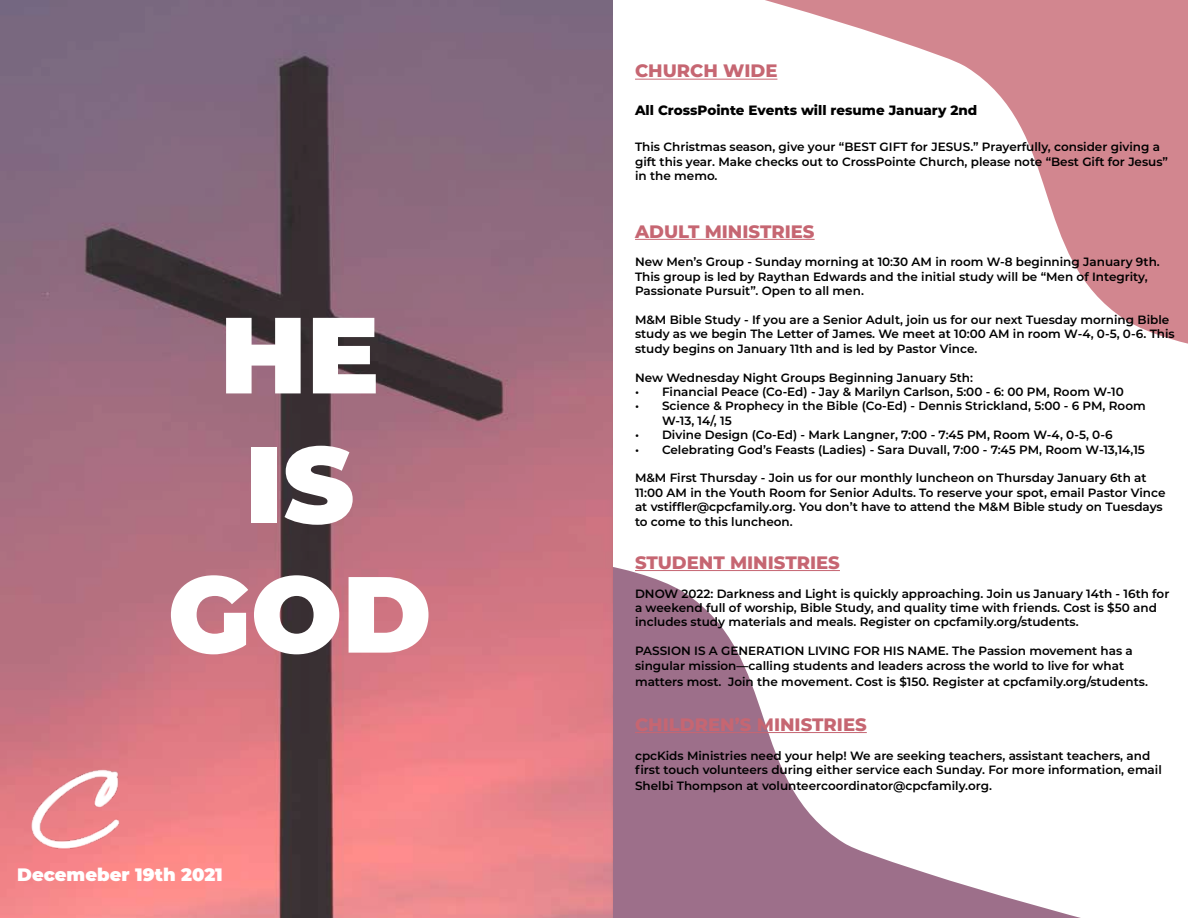
<style>
.page{position:relative;width:1188px;height:918px;background:#fff}
.page>*{position:absolute;margin:0;border:0;box-sizing:border-box;transform-origin:0 0}
.t1{font:900 108px/129.6px "Montserrat";color:#fff;text-align:center}
.t2{font:800 18px "Montserrat";color:#c66672}
.t3{font:900 18px "Montserrat";color:#fff}
.t4{font:800 13.5px "Montserrat";color:#000}
.t5{font:600 12px/14.4px "Montserrat";color:#000}
</style>
<div class="page">
<svg style="left:613px;top:567px;width:468px;height:351px"></svg>
<svg style="left:730px;top:0;width:458px;height:344px"></svg>
<img style="left:0;top:0;width:613px;height:918px">
<img style="left:3px;top:742px;width:132px;height:115px">
<hr style="left:635px;top:79px;width:142px;height:1px;background:#c66672">
<hr style="left:635px;top:239px;width:180px;height:1px;background:#c66672">
<hr style="left:635px;top:570px;width:205px;height:1px;background:#c66672">
<hr style="left:635px;top:732px;width:232px;height:1px;background:#c66672">
<h1 class="t1" style="left:168px;top:283px;width:265px">HE<br>IS<br>GOD</h1>
<h2 class="t3" style="left:17px;top:862px;width:207px">Decemeber 19th 2021</h2>
<h2 class="t2" style="left:635px;top:58px;width:144px">CHURCH WIDE</h2>
<p class="t4" style="left:635px;top:100px;width:344px">All CrossPointe Events will resume January 2nd</p>
<p class="t5" style="left:635px;top:139px;width:535px">This Christmas season, give your “BEST GIFT for JESUS.” Prayerfully, consider giving a gift this year. Make checks out to CrossPointe Church, please note “Best Gift for Jesus” in the memo.</p>
<h2 class="t2" style="left:635px;top:218px;width:181px">ADULT MINISTRIES</h2>
<p class="t5" style="left:635px;top:254px;width:526px">New Men’s Group - Sunday morning at 10:30 AM in room W-8 beginning January 9th.<br>This group is led by Raythan Edwards and the initial study will be “Men of Integrity,<br>Passionate Pursuit”. Open to all men.</p>
<p class="t5" style="left:635px;top:312px;width:541px">M&amp;M Bible Study - If you are a Senior Adult, join us for our next Tuesday morning Bible study as we begin The Letter of James. We meet at 10:00 AM in room W-4, 0-5, 0-6. This study begins on January 11th and is led by Pastor Vince.</p>
<p class="t5" style="left:635px;top:370px;width:339px">New Wednesday Night Groups Beginning January 5th:</p>
<p class="t5" style="left:635px;top:384px;width:490px">• Financial Peace (Co-Ed) - Jay &amp; Marilyn Carlson, 5:00 - 6: 00 PM, Room W-10</p>
<p class="t5" style="left:662px;top:398px;width:485px;text-indent:-27px">• Science &amp; Prophecy in the Bible (Co-Ed) - Dennis Strickland, 5:00 - 6 PM, Room<br>W-13, 14/, 15</p>
<p class="t5" style="left:635px;top:427px;width:479px">• Divine Design (Co-Ed) - Mark Langner, 7:00 - 7:45 PM, Room W-4, 0-5, 0-6</p>
<p class="t5" style="left:635px;top:442px;width:511px">• Celebrating God’s Feasts (Ladies) - Sara Duvall, 7:00 - 7:45 PM, Room W-13,14,15</p>
<p class="t5" style="left:635px;top:470px;width:532px">M&amp;M First Thursday - Join us for our monthly luncheon on Thursday January 6th at 11:00 AM in the Youth Room for Senior Adults. To reserve your spot, email Pastor Vince at vstiffler@cpcfamily.org. You don’t have to attend the M&amp;M Bible study on Tuesdays to come to this luncheon.</p>
<h2 class="t2" style="left:635px;top:549px;width:206px">STUDENT MINISTRIES</h2>
<p class="t5" style="left:635px;top:586px;width:536px">DNOW 2022: Darkness and Light is quickly approaching. Join us January 14th - 16th for a weekend full of worship, Bible Study, and quality time with friends. Cost is $50 and includes study materials and meals. Register on cpcfamily.org/students.</p>
<p class="t5" style="left:635px;top:643px;width:499px">PASSION IS A GENERATION LIVING FOR HIS NAME. The Passion movement has a singular mission—calling students and leaders across the world to live for what</p>
<p class="t5" style="left:635px;top:674px;width:515px">matters most. Join the movement. Cost is $150. Register at cpcfamily.org/students.</p>
<h2 class="t2" style="left:635px;top:711px;width:233px">CHILDREN’S MINISTRIES</h2>
<p class="t5" style="left:635px;top:748px;width:528px">cpcKids Ministries need your help! We are seeking teachers, assistant teachers, and first touch volunteers during either service each Sunday. For more information, email</p>
<p class="t5" style="left:635px;top:778px;width:358px">Shelbi Thompson at volunteercoordinator@cpcfamily.org.</p>
</div>
